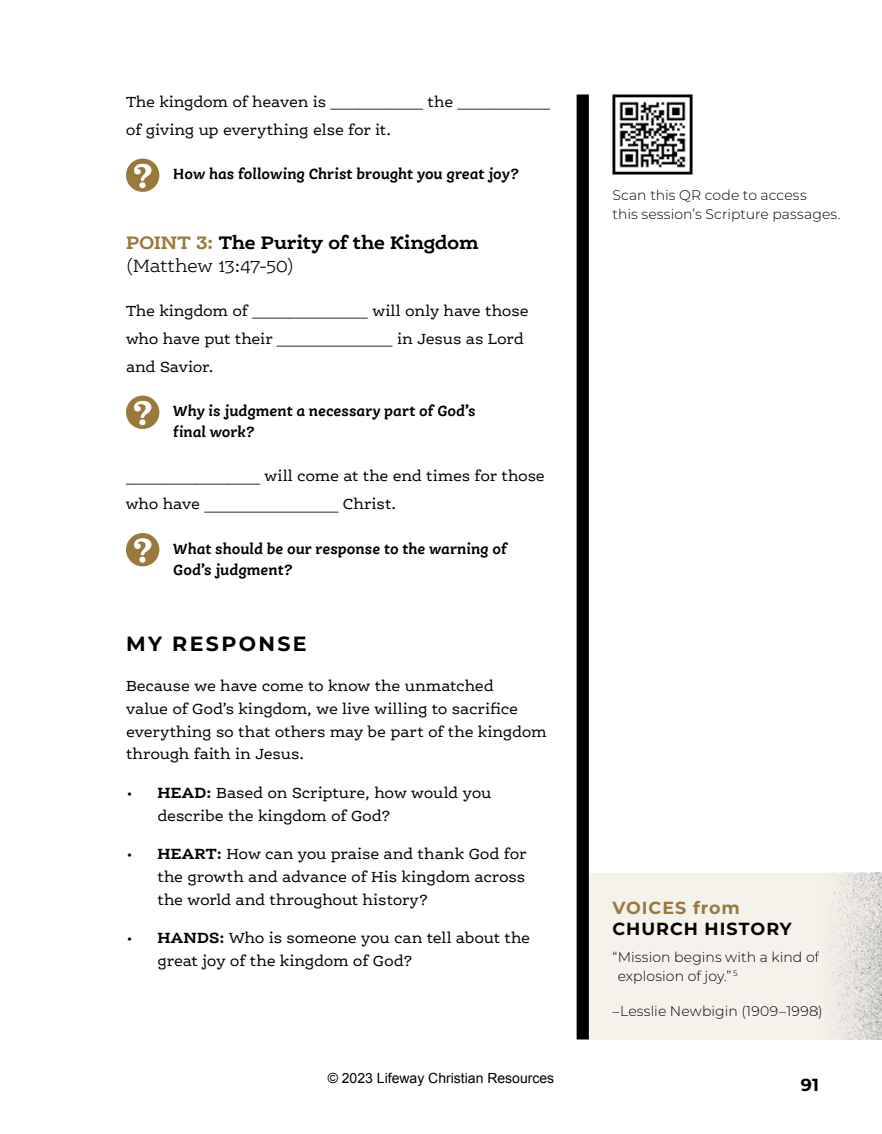
<style>
.page{position:relative;width:882px;height:1134px;background:#fff}
.page>*{position:absolute;margin:0;border:0;box-sizing:border-box;transform-origin:0 0}
.t1{font:700 20.65px "Montserrat";letter-spacing:.115em;color:#000}
.t2{font:700 19.25px/22.8px "Ernestine Pro";letter-spacing:-.01em;color:#000}
.t3{font:700 17.5px "Montserrat";letter-spacing:.055em;color:#000}
.t4{font:700 17.5px "Montserrat";letter-spacing:.05em;color:#997a3c}
.t5{font:15.75px/22.8px "Ernestine Pro";letter-spacing:-.015em;color:#000}
.t6{font:italic 700 15.75px/21px "Ernestine Pro";letter-spacing:-.005em;color:#000}
.t7{font:300 14px/19.2px "Montserrat";letter-spacing:.005em;color:#000}
.t8{font:14px "Arial";color:#000}
.t9{font:10.5px "Ernestine Pro";color:#000}
.s1{color:#997a3c}
.s2{font-weight:300}
.s3{font-weight:700}
</style>
<div class="page">
<div style="left:577px;top:94px;width:12px;height:946px;background:#000"></div>
<svg style="left:126px;top:159px;width:33px;height:33px"></svg>
<svg style="left:126px;top:396px;width:33px;height:33px"></svg>
<svg style="left:126px;top:533px;width:33px;height:33px"></svg>
<div style="left:589px;top:873px;width:293px;height:167px;background:#f5f2eb"></div>
<img style="left:612px;top:94px;width:81px;height:81px">
<div style="left:613px;top:95px;width:80px;height:80px;border:3px solid #000"></div>
<img style="left:823px;top:873px;width:59px;height:167px">
<p class="t9" style="left:126px;top:99px;width:426px"><sup>The</sup> <sup>kingdom</sup> <sup>of</sup> <sup>heaven</sup> <sup>is</sup> ____________________ <sup>the</sup> ____________________</p>
<p class="t5" style="left:126px;top:118px;width:264px">of giving up everything else for it.</p>
<p class="t6" style="left:173px;top:163px;width:348px">How has following Christ brought you great joy?</p>
<p class="t2" style="left:126px;top:231px;width:354px"><span class="s1">POINT 3:</span> The Purity of the Kingdom <span class="s2">(Matthew 13:47-50)</span></p>
<p class="t5" style="left:126px;top:296px;width:404px;line-height:28px">The kingdom of <sub>_________________________</sub> will only have those who have put their <sub>_________________________</sub> in Jesus as Lord and Savior.</p>
<p class="t6" style="left:173px;top:400px;width:304px">Why is judgment a necessary part of God’s final work?</p>
<p class="t9" style="left:126px;top:473px;width:420px">_____________________________ <sup>will</sup> <sup>come</sup> <sup>at</sup> <sup>the</sup> <sup>end</sup> <sup>times</sup> <sup>for</sup> <sup>those</sup></p>
<p class="t9" style="left:126px;top:501px;width:269px"><sup>who</sup> <sup>have</sup> _____________________________ <sup>Christ.</sup></p>
<p class="t6" style="left:173px;top:538px;width:335px">What should be our response to the warning of<br>God’s judgment?</p>
<h1 class="t1" style="left:126px;top:629px;width:182px">MY RESPONSE</h1>
<p class="t5" style="left:126px;top:674px;width:422px">Because we have come to know the unmatched<br>value of God’s kingdom, we live willing to sacrifice everything so that others may be part of the kingdom through faith in Jesus.</p>
<p class="t5" style="left:158px;top:781px;width:335px;text-indent:-31px">• <span class="s3">HEAD:</span> Based on Scripture, how would you describe the kingdom of God?</p>
<p class="t5" style="left:158px;top:842px;width:371px;text-align:justify;text-indent:-31px">• <span class="s3">HEART:</span> How can you praise and thank God for the growth and advance of His kingdom across the world and throughout history?</p>
<p class="t5" style="left:158px;top:926px;width:374px;text-indent:-31px">• <span class="s3">HANDS:</span> Who is someone you can tell about the great joy of the kingdom of God?</p>
<p class="t8" style="left:328px;top:1069px;width:228px">© 2023 Lifeway Christian Resources</p>
<p class="t7" style="left:612px;top:185px;width:230px">Scan this QR code to access<br>this session’s Scripture passages.</p>
<p class="t4" style="left:612px;top:895px;width:129px">VOICES from</p>
<p class="t3" style="left:612px;top:916px;width:181px">CHURCH HISTORY</p>
<p class="t7" style="left:618px;top:947px;width:203px;text-indent:-5px">“Mission begins with a kind of explosion of joy.” <sup>5</sup></p>
<p class="t7" style="left:613px;top:1001px;width:212px">–Lesslie Newbigin (1909–1998)</p>
<p class="t3" style="left:801px;top:1072px;width:20px">91</p>
</div>
